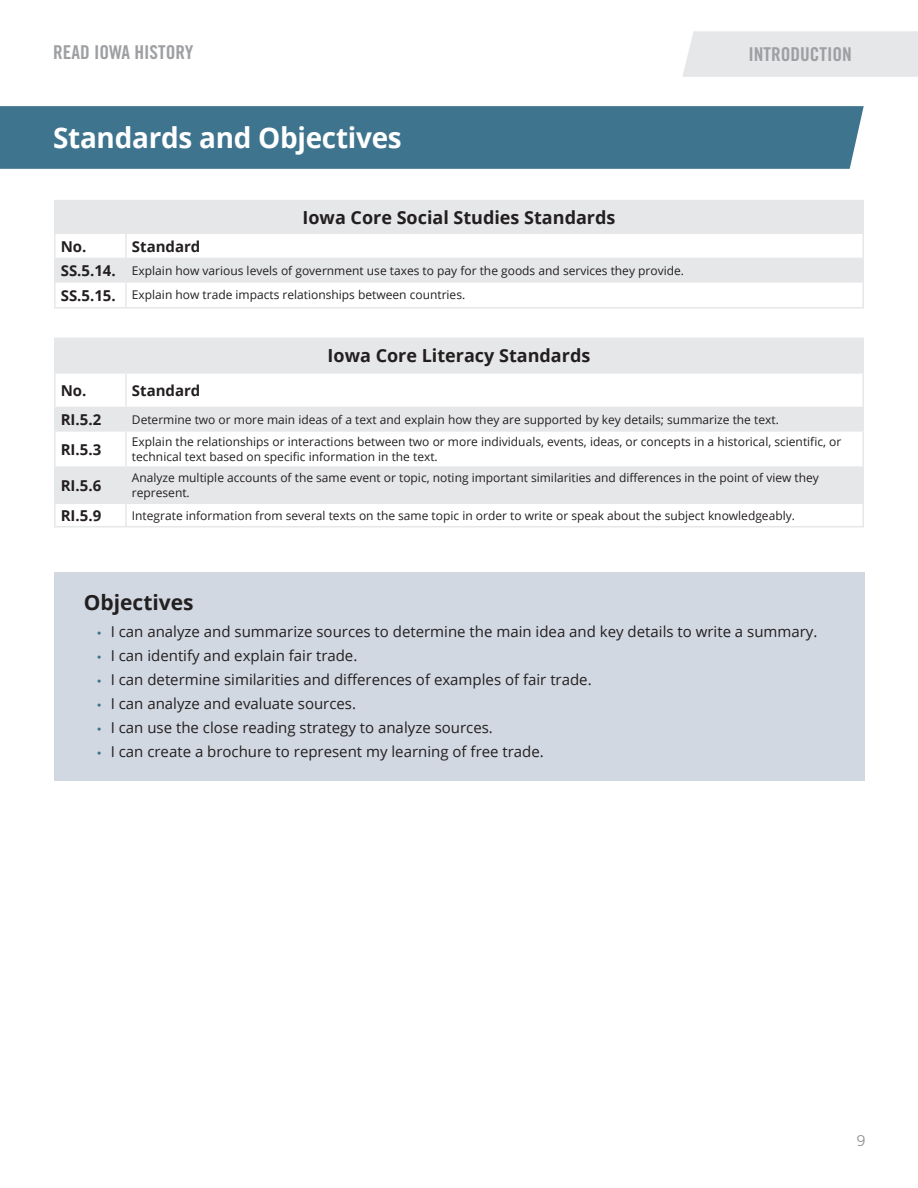
<style>
.page{position:relative;width:918px;height:1188px;background:#fff}
.page>*{position:absolute;margin:0;border:0;box-sizing:border-box;transform-origin:0 0}
.Header_2__3{font:700 28.5px "Open Sans";letter-spacing:-.01em;color:#fff}
.Header_2__3-2{font:700 21px "Open Sans";color:#231f20}
.t1{font:19.05px "Trade Gothic LT Std Bd Cn 20";color:#9d9fa2}
.t2{font:700 18px "Open Sans";color:#231f20}
.t3{font:15px "Open Sans";color:#231f20}
.t4{font:700 15px "Open Sans";color:#231f20}
.t5{font:15px "Trade Gothic LT Std";color:#939598}
.t6{font:12px/15px "Open Sans";color:#231f20}
.s1{font-family:"Myriad Pro";color:#3e748e}
</style>
<div class="page">
<div style="left:682px;top:31px;width:236px;height:46px;background:#e6e7e9"></div>
<div style="left:0;top:106px;width:864px;height:63px;background:#3e748e"></div>
<div style="left:54px;top:572px;width:811px;height:209px;background:#d1d8e1"></div>
<svg style="left:55px;top:201px;width:808px;height:302px;fill:#e6e7e9"></svg>
<hr style="left:54px;top:200px;width:72px;height:1px;background:#e6e7e9">
<hr style="left:54px;top:201px;width:2px;height:32px;background:#e6e7e9">
<hr style="left:126px;top:200px;width:738px;height:1px;background:#e6e7e9">
<hr style="left:862px;top:201px;width:2px;height:32px;background:#e6e7e9">
<hr style="left:54px;top:338px;width:72px;height:1px;background:#e6e7e9">
<hr style="left:54px;top:339px;width:2px;height:33px;background:#e6e7e9">
<hr style="left:126px;top:338px;width:738px;height:1px;background:#e6e7e9">
<hr style="left:862px;top:339px;width:2px;height:33px;background:#e6e7e9">
<hr style="left:54px;top:233px;width:72px;height:1px;background:#e6e7e9">
<hr style="left:54px;top:234px;width:2px;height:24px;background:#e6e7e9">
<hr style="left:126px;top:233px;width:738px;height:1px;background:#e6e7e9">
<hr style="left:125px;top:234px;width:2px;height:24px;background:#e6e7e9">
<hr style="left:862px;top:234px;width:2px;height:24px;background:#e6e7e9">
<hr style="left:54px;top:258px;width:72px;height:1px;background:#e6e7e9">
<hr style="left:54px;top:259px;width:2px;height:22px;background:#e6e7e9">
<hr style="left:126px;top:258px;width:738px;height:1px;background:#e6e7e9">
<hr style="left:125px;top:259px;width:2px;height:22px;background:#e6e7e9">
<hr style="left:862px;top:259px;width:2px;height:22px;background:#e6e7e9">
<hr style="left:54px;top:281px;width:72px;height:2px;background:#e6e7e9">
<hr style="left:54px;top:283px;width:2px;height:24px;background:#e6e7e9">
<hr style="left:126px;top:281px;width:738px;height:2px;background:#e6e7e9">
<hr style="left:125px;top:283px;width:2px;height:24px;background:#e6e7e9">
<hr style="left:862px;top:283px;width:2px;height:24px;background:#e6e7e9">
<hr style="left:54px;top:307px;width:72px;height:2px;background:#e6e7e9">
<hr style="left:126px;top:307px;width:738px;height:2px;background:#e6e7e9">
<hr style="left:54px;top:372px;width:72px;height:2px;background:#e6e7e9">
<hr style="left:54px;top:374px;width:2px;height:33px;background:#e6e7e9">
<hr style="left:126px;top:372px;width:738px;height:2px;background:#e6e7e9">
<hr style="left:125px;top:374px;width:2px;height:33px;background:#e6e7e9">
<hr style="left:862px;top:374px;width:2px;height:33px;background:#e6e7e9">
<hr style="left:54px;top:407px;width:72px;height:1px;background:#e6e7e9">
<hr style="left:54px;top:408px;width:2px;height:22px;background:#e6e7e9">
<hr style="left:126px;top:407px;width:738px;height:1px;background:#e6e7e9">
<hr style="left:125px;top:408px;width:2px;height:22px;background:#e6e7e9">
<hr style="left:862px;top:408px;width:2px;height:22px;background:#e6e7e9">
<hr style="left:54px;top:430px;width:72px;height:2px;background:#e6e7e9">
<hr style="left:54px;top:432px;width:2px;height:34px;background:#e6e7e9">
<hr style="left:126px;top:430px;width:738px;height:2px;background:#e6e7e9">
<hr style="left:125px;top:432px;width:2px;height:34px;background:#e6e7e9">
<hr style="left:862px;top:432px;width:2px;height:34px;background:#e6e7e9">
<hr style="left:54px;top:466px;width:72px;height:2px;background:#e6e7e9">
<hr style="left:54px;top:468px;width:2px;height:35px;background:#e6e7e9">
<hr style="left:126px;top:466px;width:738px;height:2px;background:#e6e7e9">
<hr style="left:125px;top:468px;width:2px;height:35px;background:#e6e7e9">
<hr style="left:862px;top:468px;width:2px;height:35px;background:#e6e7e9">
<hr style="left:54px;top:503px;width:72px;height:1px;background:#e6e7e9">
<hr style="left:54px;top:504px;width:2px;height:22px;background:#e6e7e9">
<hr style="left:126px;top:503px;width:738px;height:1px;background:#e6e7e9">
<hr style="left:125px;top:504px;width:2px;height:22px;background:#e6e7e9">
<hr style="left:862px;top:504px;width:2px;height:22px;background:#e6e7e9">
<hr style="left:54px;top:526px;width:72px;height:1px;background:#e6e7e9">
<hr style="left:126px;top:526px;width:738px;height:1px;background:#e6e7e9">
<h3 class="t1" style="left:53px;top:41px;width:142px">READ IOWA HISTORY</h3>
<p class="Header_2__3" style="left:53px;top:118px;width:350px">Standards and Objectives</p>
<p class="t2" style="left:303px;top:205px;width:314px">Iowa Core Social Studies Standards</p>
<p class="t4" style="left:61px;top:236px;width:27px">No.</p>
<p class="t4" style="left:132px;top:236px;width:70px">Standard</p>
<p class="t4" style="left:61px;top:260px;width:57px">SS.5.14.</p>
<p class="t6" style="left:132px;top:263px;width:552px">Explain how various levels of government use taxes to pay for the goods and services they provide.</p>
<p class="t4" style="left:61px;top:285px;width:57px">SS.5.15.</p>
<p class="t6" style="left:132px;top:287px;width:333px">Explain how trade impacts relationships between countries.</p>
<p class="t2" style="left:328px;top:343px;width:264px">Iowa Core Literacy Standards</p>
<p class="t1" style="left:748px;top:43px;width:105px">INTRODUCTION</p>
<p class="t4" style="left:61px;top:380px;width:27px">No.</p>
<p class="t4" style="left:132px;top:380px;width:70px">Standard</p>
<p class="t4" style="left:61px;top:409px;width:42px">RI.5.2</p>
<p class="t6" style="left:132px;top:412px;width:647px">Determine two or more main ideas of a text and explain how they are supported by key details; summarize the text.</p>
<p class="t4" style="left:61px;top:439px;width:42px">RI.5.3</p>
<p class="t6" style="left:132px;top:434px;width:711px">Explain the relationships or interactions between two or more individuals, events, ideas, or concepts in a historical, scientific, or technical text based on specific information in the text.</p>
<p class="t4" style="left:61px;top:475px;width:42px">RI.5.6</p>
<p class="t6" style="left:132px;top:470px;width:689px">Analyze multiple accounts of the same event or topic, noting important similarities and differences in the point of view they represent.</p>
<p class="t4" style="left:61px;top:505px;width:42px">RI.5.9</p>
<p class="t6" style="left:132px;top:507px;width:663px">Integrate information from several texts on the same topic in order to write or speak about the subject knowledgeably.</p>
<p class="Header_2__3-2" style="left:84px;top:588px;width:111px">Objectives</p>
<p class="t3" style="left:97px;top:621px;width:720px"><span class="s1">•</span> I can analyze and summarize sources to determine the main idea and key details to write a summary.</p>
<p class="t3" style="left:97px;top:645px;width:259px"><span class="s1">•</span> I can identify and explain fair trade.</p>
<p class="t3" style="left:97px;top:669px;width:494px"><span class="s1">•</span> I can determine similarities and differences of examples of fair trade.</p>
<p class="t3" style="left:97px;top:693px;width:258px"><span class="s1">•</span> I can analyze and evaluate sources.</p>
<p class="t3" style="left:97px;top:717px;width:395px"><span class="s1">•</span> I can use the close reading strategy to analyze sources.</p>
<p class="t3" style="left:97px;top:741px;width:446px"><span class="s1">•</span> I can create a brochure to represent my learning of free trade.</p>
<p class="t5" style="left:856px;top:1132px;width:11px">9</p>
</div>
